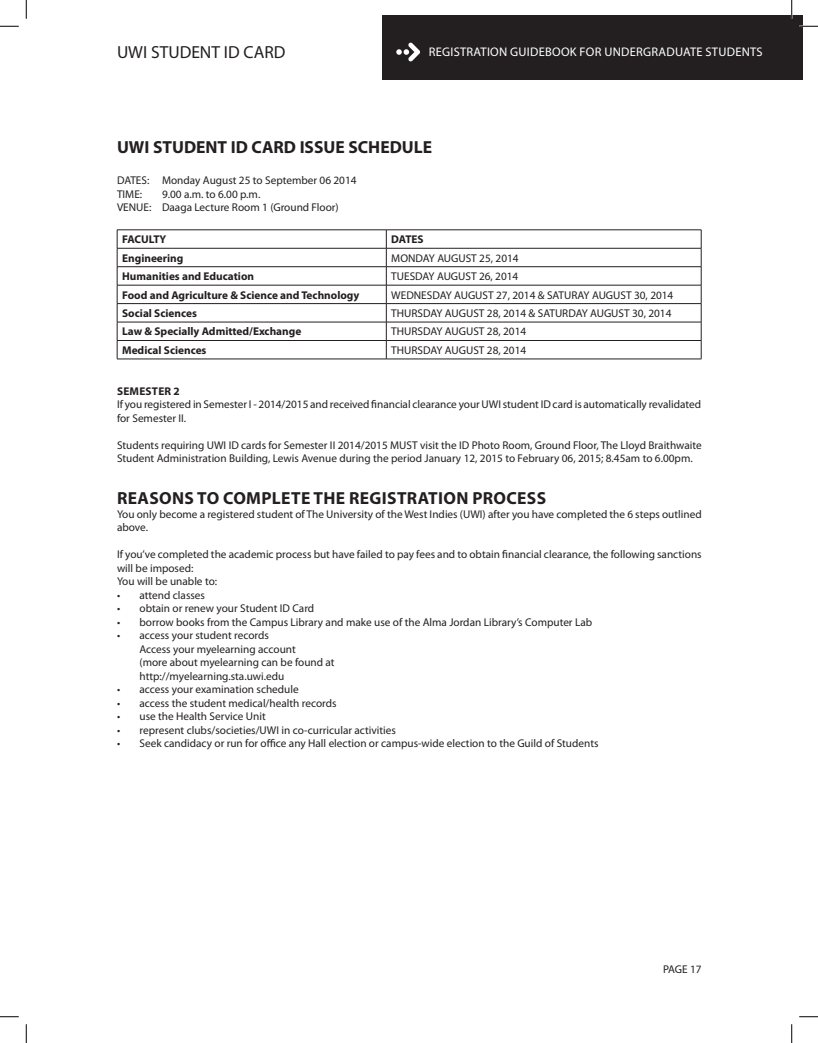
<style>
.page{position:relative;width:818px;height:1043px;background:#fff}
.page>*{position:absolute;margin:0;border:0;box-sizing:border-box;transform-origin:0 0}
.t1{font:700 17.5px "Myriad Pro";letter-spacing:.02em;color:#231f20}
.t2{font:700 17.5px "Myriad Pro";color:#231f20}
.t3{font:17.5px "Myriad Pro";color:#231f20}
.t4{font:12.5px "Myriad Pro";letter-spacing:.02em;color:#fff}
.t5{font:11.25px/13.5px "Myriad Pro";color:#231f20}
.t6{font:700 11.25px "Myriad Pro";color:#231f20}
.t7{font:700 11.25px "Myriad Pro";letter-spacing:.02em;color:#231f20}
</style>
<div class="page">
<div style="left:381px;top:15px;width:421px;height:65px;background:#231f20"></div>
<svg style="left:396px;top:43px;width:24px;height:18px"></svg>
<hr style="left:117px;top:230px;width:269px;height:1px;background:#231f20">
<hr style="left:386px;top:230px;width:315px;height:1px;background:#231f20">
<hr style="left:117px;top:248px;width:269px;height:1px;background:#231f20">
<hr style="left:386px;top:248px;width:315px;height:1px;background:#231f20">
<hr style="left:117px;top:266px;width:269px;height:1px;background:#231f20">
<hr style="left:386px;top:266px;width:315px;height:1px;background:#231f20">
<hr style="left:117px;top:285px;width:269px;height:1px;background:#231f20">
<hr style="left:386px;top:285px;width:315px;height:1px;background:#231f20">
<hr style="left:117px;top:303px;width:269px;height:1px;background:#231f20">
<hr style="left:386px;top:303px;width:315px;height:1px;background:#231f20">
<hr style="left:117px;top:322px;width:269px;height:1px;background:#231f20">
<hr style="left:386px;top:322px;width:315px;height:1px;background:#231f20">
<hr style="left:117px;top:340px;width:269px;height:1px;background:#231f20">
<svg style="left:117px;top:230px;width:1px;height:129px"></svg>
<hr style="left:386px;top:340px;width:315px;height:1px;background:#231f20">
<svg style="left:386px;top:230px;width:1px;height:129px"></svg>
<svg style="left:701px;top:230px;width:1px;height:129px"></svg>
<hr style="left:117px;top:359px;width:269px;height:1px;background:#231f20">
<hr style="left:386px;top:359px;width:315px;height:1px;background:#231f20">
<svg style="left:0;top:25px;width:19px;height:2px"></svg>
<svg style="left:799px;top:25px;width:19px;height:2px"></svg>
<svg style="left:0;top:1016px;width:19px;height:1px"></svg>
<svg style="left:799px;top:1016px;width:19px;height:1px"></svg>
<svg style="left:25px;top:0;width:2px;height:19px"></svg>
<svg style="left:25px;top:1024px;width:2px;height:18px"></svg>
<svg style="left:790px;top:0;width:2px;height:19px"></svg>
<svg style="left:791px;top:1024px;width:1px;height:18px"></svg>
<p class="t3" style="left:117px;top:42px;width:170px">UWI STUDENT ID CARD</p>
<p class="t4" style="left:428px;top:44px;width:335px">REGISTRATION GUIDEBOOK FOR UNDERGRADUATE STUDENTS</p>
<p class="t2" style="left:117px;top:135px;width:316px">UWI STUDENT ID CARD ISSUE SCHEDULE</p>
<p class="t5" style="left:117px;top:173px;width:241px">DATES: Monday August 25 to September 06 2014</p>
<p class="t5" style="left:117px;top:187px;width:27px">TIME:</p>
<p class="t5" style="left:162px;top:187px;width:100px">9.00 a.m. to 6.00 p.m.</p>
<p class="t5" style="left:117px;top:200px;width:223px">VENUE: Daaga Lecture Room 1 (Ground Floor)</p>
<p class="t6" style="left:122px;top:232px;width:46px">FACULTY</p>
<p class="t6" style="left:391px;top:232px;width:34px">DATES</p>
<p class="t6" style="left:122px;top:250px;width:63px">Engineering</p>
<p class="t5" style="left:391px;top:251px;width:129px">MONDAY AUGUST 25, 2014</p>
<p class="t6" style="left:122px;top:269px;width:133px">Humanities and Education</p>
<p class="t5" style="left:391px;top:269px;width:129px">TUESDAY AUGUST 26, 2014</p>
<p class="t6" style="left:122px;top:287px;width:239px">Food and Agriculture &amp; Science and Technology</p>
<p class="t5" style="left:391px;top:288px;width:283px">WEDNESDAY AUGUST 27, 2014 &amp; SATURAY AUGUST 30, 2014</p>
<p class="t6" style="left:122px;top:306px;width:76px">Social Sciences</p>
<p class="t5" style="left:391px;top:306px;width:281px">THURSDAY AUGUST 28, 2014 &amp; SATURDAY AUGUST 30, 2014</p>
<p class="t6" style="left:122px;top:324px;width:181px">Law &amp; Specially Admitted/Exchange</p>
<p class="t5" style="left:391px;top:325px;width:136px">THURSDAY AUGUST 28, 2014</p>
<p class="t6" style="left:122px;top:343px;width:86px">Medical Sciences</p>
<p class="t5" style="left:391px;top:343px;width:136px">THURSDAY AUGUST 28, 2014</p>
<p class="t7" style="left:117px;top:383px;width:64px">SEMESTER 2</p>
<p class="t5" style="left:117px;top:397px;width:585px">If you registered in Semester I - 2014/2015 and received financial clearance your UWI student ID card is automatically revalidated for Semester II.</p>
<p class="t5" style="left:117px;top:438px;width:586px">Students requiring UWI ID cards for Semester II 2014/2015 MUST visit the ID Photo Room, Ground Floor, The Lloyd Braithwaite<br>Student Administration Building, Lewis Avenue during the period January 12, 2015 to February 06, 2015; 8.45am to 6.00pm.</p>
<p class="t1" style="left:117px;top:487px;width:430px">REASONS TO COMPLETE THE REGISTRATION PROCESS</p>
<p class="t5" style="left:117px;top:507px;width:586px">You only become a registered student of The University of the West Indies (UWI) after you have completed the 6 steps outlined above.</p>
<p class="t5" style="left:117px;top:547px;width:586px">If you’ve completed the academic process but have failed to pay fees and to obtain financial clearance, the following sanctions will be imposed:</p>
<p class="t5" style="left:117px;top:574px;width:102px">You will be unable to:</p>
<p class="t5" style="left:117px;top:588px;width:89px">• attend classes</p>
<p class="t5" style="left:117px;top:601px;width:199px">• obtain or renew your Student ID Card</p>
<p class="t5" style="left:117px;top:615px;width:476px">• borrow books from the Campus Library and make use of the Alma Jordan Library’s Computer Lab</p>
<p class="t5" style="left:117px;top:628px;width:153px">• access your student records</p>
<p class="t5" style="left:139px;top:642px;width:158px">Access your myelearning account</p>
<p class="t5" style="left:139px;top:655px;width:197px">(more about myelearning can be found at</p>
<p class="t5" style="left:139px;top:669px;width:146px">http://myelearning.sta.uwi.edu</p>
<p class="t5" style="left:117px;top:682px;width:183px">• access your examination schedule</p>
<p class="t5" style="left:117px;top:696px;width:221px">• access the student medical/health records</p>
<p class="t5" style="left:117px;top:709px;width:150px">• use the Health Service Unit</p>
<p class="t5" style="left:117px;top:723px;width:280px">• represent clubs/societies/UWI in co-curricular activities</p>
<p class="t5" style="left:117px;top:736px;width:483px">• Seek candidacy or run for office any Hall election or campus-wide election to the Guild of Students</p>
<p class="t5" style="left:663px;top:962px;width:40px">PAGE 17</p>
</div>
